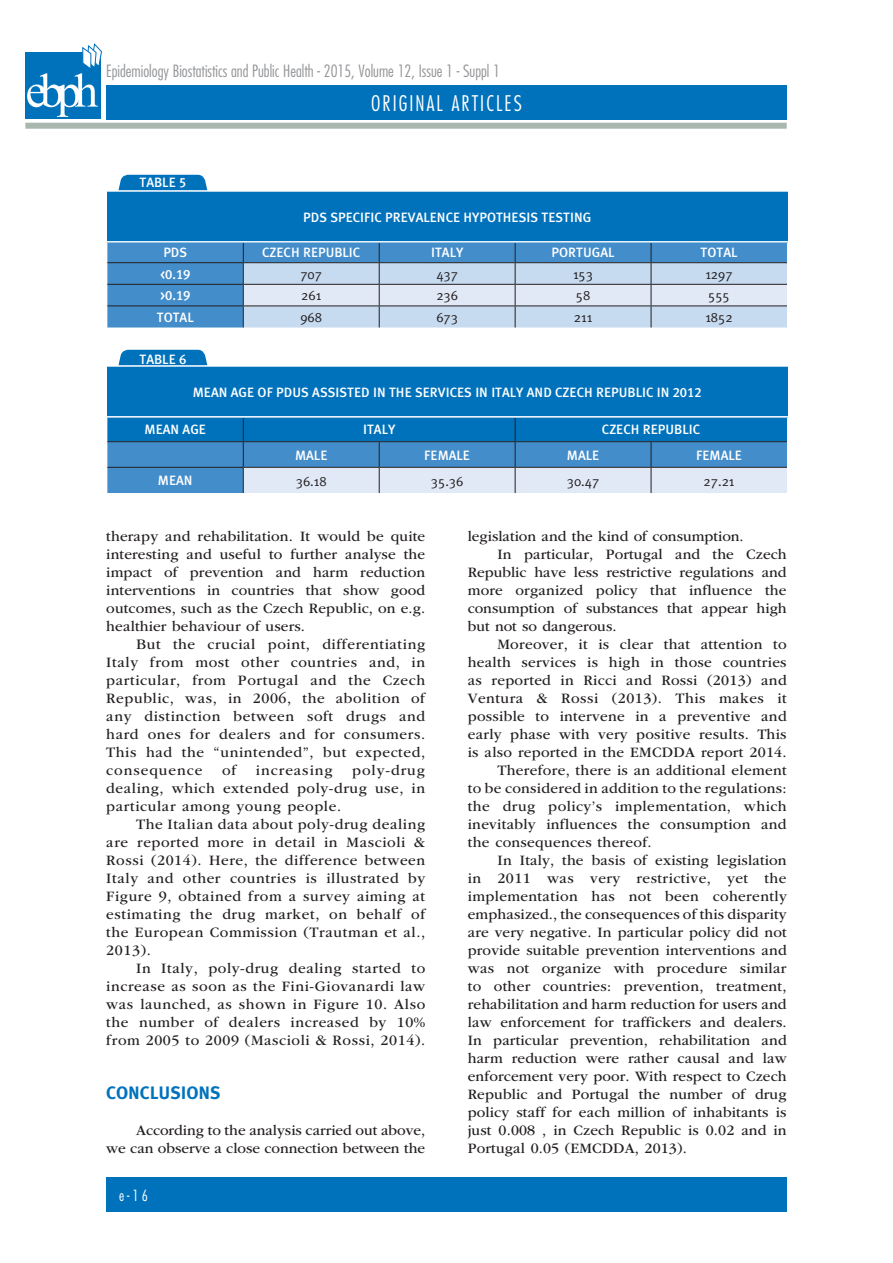
<style>
.page{position:relative;width:893px;height:1263px;background:#fff}
.page>*{position:absolute;margin:0;border:0;box-sizing:border-box;transform-origin:0 0}
.t1{font:300 condensed 21px "Futura Std";letter-spacing:.1em;color:#fff}
.Titoli_Sezioni{font:700 18px "Meta Plus";color:#0072bc}
.t2{font:300 condensed 16.5px "Futura Std";color:#939598}
.Testo_Articolo_Garam{font:15px/18px "ITC Garamond Std";letter-spacing:.02em;color:#231f20;text-align:justify}
.Testo_Articolo_Garam-2{font:15px/18px "ITC Garamond Std";color:#231f20;text-align:right}
.Testo_Articolo_Garam-3{font:15px "ITC Garamond Std";letter-spacing:.065em;color:#231f20}
.t3{font:300 condensed 15px "Futura Std";color:#fff}
.Titoli_tabelle_grafi{font:13.5px "Meta Plus Medium Caps";color:#fff}
.Testo_Tabelle{font:13.5px "Meta Plus Normal";color:#231f20}
</style>
<div class="page">
<div style="left:106px;top:85px;width:681px;height:34px;background:#0072bc"></div>
<div style="left:106px;top:1178px;width:681px;height:34px;background:#0072bc"></div>
<div style="left:25px;top:123px;width:762px;height:6px;background:#a9b7ae"></div>
<div style="left:25px;top:52px;width:76px;height:67px;background:#0072bc"></div>
<svg style="left:27px;top:43px;width:75px;height:74px"></svg>
<div style="left:107px;top:243px;width:136px;height:84px;background:#448dcb"></div>
<hr style="left:107px;top:262px;width:136px;height:1px;background:#231f20">
<hr style="left:107px;top:284px;width:136px;height:1px;background:#231f20">
<hr style="left:107px;top:306px;width:136px;height:1px;background:#231f20">
<svg style="left:243px;top:243px;width:544px;height:84px;background:#a8c4e0"></svg>
<svg style="left:118px;top:175px;width:90px;height:15px"></svg>
<div style="left:107px;top:191px;width:680px;height:51px;background:#0072bc"></div>
<hr style="left:106px;top:190px;width:688px;height:2px;background:#fff">
<hr style="left:106px;top:241px;width:688px;height:2px;background:#fff">
<svg style="left:107px;top:418px;width:680px;height:75px;background:#5798cb"></svg>
<svg style="left:118px;top:350px;width:90px;height:15px"></svg>
<div style="left:107px;top:366px;width:680px;height:51px;background:#0072bc"></div>
<hr style="left:106px;top:365px;width:688px;height:2px;background:#fff">
<hr style="left:106px;top:416px;width:688px;height:2px;background:#fff">
<p class="t2" style="left:106px;top:62px;width:395px">Epidemiology Biostatistics and Public Health - 2015, Volume 12, Issue 1 - Suppl 1</p>
<p class="Titoli_tabelle_grafi" style="left:139px;top:175px;width:48px">TABLE 5</p>
<h1 class="t1" style="left:371px;top:91px;width:152px">ORIGINAL ARTICLES</h1>
<p class="Titoli_tabelle_grafi" style="left:303px;top:209px;width:290px">PDS SPECIFIC PREVALENCE HYPOTHESIS TESTING</p>
<p class="Titoli_tabelle_grafi" style="left:163px;top:244px;width:25px">PDS</p>
<p class="Titoli_tabelle_grafi" style="left:262px;top:244px;width:100px">CZECH REPUBLIC</p>
<p class="Titoli_tabelle_grafi" style="left:431px;top:244px;width:34px">ITALY</p>
<p class="Titoli_tabelle_grafi" style="left:552px;top:244px;width:64px">PORTUGAL</p>
<p class="Titoli_tabelle_grafi" style="left:701px;top:244px;width:38px">TOTAL</p>
<p class="Titoli_tabelle_grafi" style="left:160px;top:266px;width:32px">&lt;0.19</p>
<p class="Testo_Tabelle" style="left:300px;top:266px;width:23px">707</p>
<p class="Testo_Tabelle" style="left:436px;top:266px;width:23px">437</p>
<p class="Testo_Tabelle" style="left:573px;top:266px;width:21px">153</p>
<p class="Testo_Tabelle" style="left:705px;top:266px;width:29px">1297</p>
<p class="Titoli_tabelle_grafi" style="left:160px;top:288px;width:32px">&gt;0.19</p>
<p class="Testo_Tabelle" style="left:301px;top:288px;width:21px">261</p>
<p class="Testo_Tabelle" style="left:436px;top:288px;width:23px">236</p>
<p class="Testo_Tabelle" style="left:576px;top:288px;width:16px">58</p>
<p class="Testo_Tabelle" style="left:708px;top:288px;width:23px">555</p>
<p class="Titoli_tabelle_grafi" style="left:157px;top:310px;width:38px">TOTAL</p>
<p class="Testo_Tabelle" style="left:300px;top:310px;width:23px">968</p>
<p class="Testo_Tabelle" style="left:436px;top:310px;width:23px">673</p>
<p class="Testo_Tabelle" style="left:574px;top:310px;width:20px">211</p>
<p class="Testo_Tabelle" style="left:705px;top:310px;width:29px">1852</p>
<p class="Titoli_tabelle_grafi" style="left:139px;top:351px;width:48px">TABLE 6</p>
<p class="Titoli_tabelle_grafi" style="left:193px;top:384px;width:510px">MEAN AGE OF PDUS ASSISTED IN THE SERVICES IN ITALY AND CZECH REPUBLIC IN 2012</p>
<p class="Titoli_tabelle_grafi" style="left:145px;top:422px;width:63px">MEAN AGE</p>
<p class="Titoli_tabelle_grafi" style="left:363px;top:422px;width:34px">ITALY</p>
<p class="Titoli_tabelle_grafi" style="left:602px;top:422px;width:100px">CZECH REPUBLIC</p>
<p class="Titoli_tabelle_grafi" style="left:295px;top:447px;width:34px">MALE</p>
<p class="Titoli_tabelle_grafi" style="left:424px;top:447px;width:47px">FEMALE</p>
<p class="Titoli_tabelle_grafi" style="left:567px;top:447px;width:34px">MALE</p>
<p class="Titoli_tabelle_grafi" style="left:696px;top:447px;width:47px">FEMALE</p>
<p class="Titoli_tabelle_grafi" style="left:158px;top:473px;width:36px">MEAN</p>
<p class="Testo_Tabelle" style="left:296px;top:473px;width:32px">36.18</p>
<p class="Testo_Tabelle" style="left:431px;top:473px;width:34px">35.36</p>
<p class="Testo_Tabelle" style="left:567px;top:473px;width:34px">30.47</p>
<p class="Testo_Tabelle" style="left:704px;top:473px;width:32px">27.21</p>
<p class="Testo_Articolo_Garam" style="left:106px;top:527px;width:320px">therapy and rehabilitation. It would be quite interesting and useful to further analyse the impact of prevention and harm reduction interventions in countries that show good outcomes, such as the Czech Republic, on e.g. healthier behaviour of users.</p>
<p class="Testo_Articolo_Garam" style="left:106px;top:635px;width:320px;text-indent:30px">But the crucial point, differentiating Italy from most other countries and, in particular, from Portugal and the Czech Republic, was, in 2006, the abolition of any distinction between soft drugs and hard ones for dealers and for consumers.<br>This had the “unintended”, but expected, consequence</p>
<p class="Testo_Articolo_Garam" style="left:106px;top:761px;width:320px;text-indent:246px">poly-drug dealing, which extended poly-drug use, in particular among young people.</p>
<p class="Testo_Articolo_Garam" style="left:106px;top:815px;width:320px;text-indent:30px">The Italian data about poly-drug dealing are reported more in detail in Mascioli &amp; Rossi (2014). Here, the difference between Italy and other countries is illustrated by Figure 9, obtained from a survey aiming at estimating the drug market, on behalf of the European Commission (Trautman et al., 2013).</p>
<p class="Testo_Articolo_Garam" style="left:106px;top:959px;width:320px;text-indent:30px">In Italy, poly-drug dealing started to increase as soon as the Fini-Giovanardi law was launched, as shown in Figure 10. Also the number of dealers increased by 10% from 2005 to 2009 (Mascioli &amp; Rossi, 2014).</p>
<p class="Titoli_Sezioni" style="left:106px;top:1082px;width:116px">CONCLUSIONS</p>
<p class="Testo_Articolo_Garam-2" style="left:106px;top:1121px;width:320px">According to the analysis carried out above,<br>we can observe a close connection between the</p>
<p class="Testo_Articolo_Garam" style="left:222px;top:761px;width:16px">of</p>
<p class="Testo_Articolo_Garam-3" style="left:256px;top:762px;width:78px">increasing</p>
<p class="t3" style="left:119px;top:1187px;width:30px">e-16</p>
<p class="Testo_Articolo_Garam-2" style="left:468px;top:527px;width:277px">legislation and the kind of consumption.</p>
<p class="Testo_Articolo_Garam" style="left:468px;top:545px;width:321px;text-indent:30px">In particular, Portugal and the Czech Republic have less restrictive regulations and more organized policy that influence the consumption of substances that appear high but not so dangerous.</p>
<p class="Testo_Articolo_Garam" style="left:468px;top:635px;width:321px;text-indent:30px">Moreover, it is clear that attention to health services is high in those countries as reported in Ricci and Rossi (2013) and Ventura &amp; Rossi (2013). This makes it possible to intervene in a preventive and early phase with very positive results. This is also reported in the EMCDDA report 2014.</p>
<p class="Testo_Articolo_Garam" style="left:468px;top:761px;width:320px;text-indent:30px">Therefore, there is an additional element to be considered in addition to the regulations: the drug policy’s implementation, which inevitably influences the consumption and the consequences thereof.</p>
<p class="Testo_Articolo_Garam" style="left:468px;top:851px;width:321px;text-indent:30px">In Italy, the basis of existing legislation in 2011 was very restrictive, yet the implementation has not been coherently emphasized., the consequences of this disparity are very negative. In particular policy did not provide suitable prevention interventions and was not organize with procedure similar to other countries: prevention, treatment, rehabilitation and harm reduction for users and law enforcement for traffickers and dealers.<br>In particular prevention, rehabilitation and harm reduction were rather causal and law enforcement very poor. With respect to Czech Republic and Portugal the number of drug policy staff for each million of inhabitants is just 0.008 , in Czech Republic is 0.02 and in Portugal 0.05 (EMCDDA, 2013).</p>
</div>
